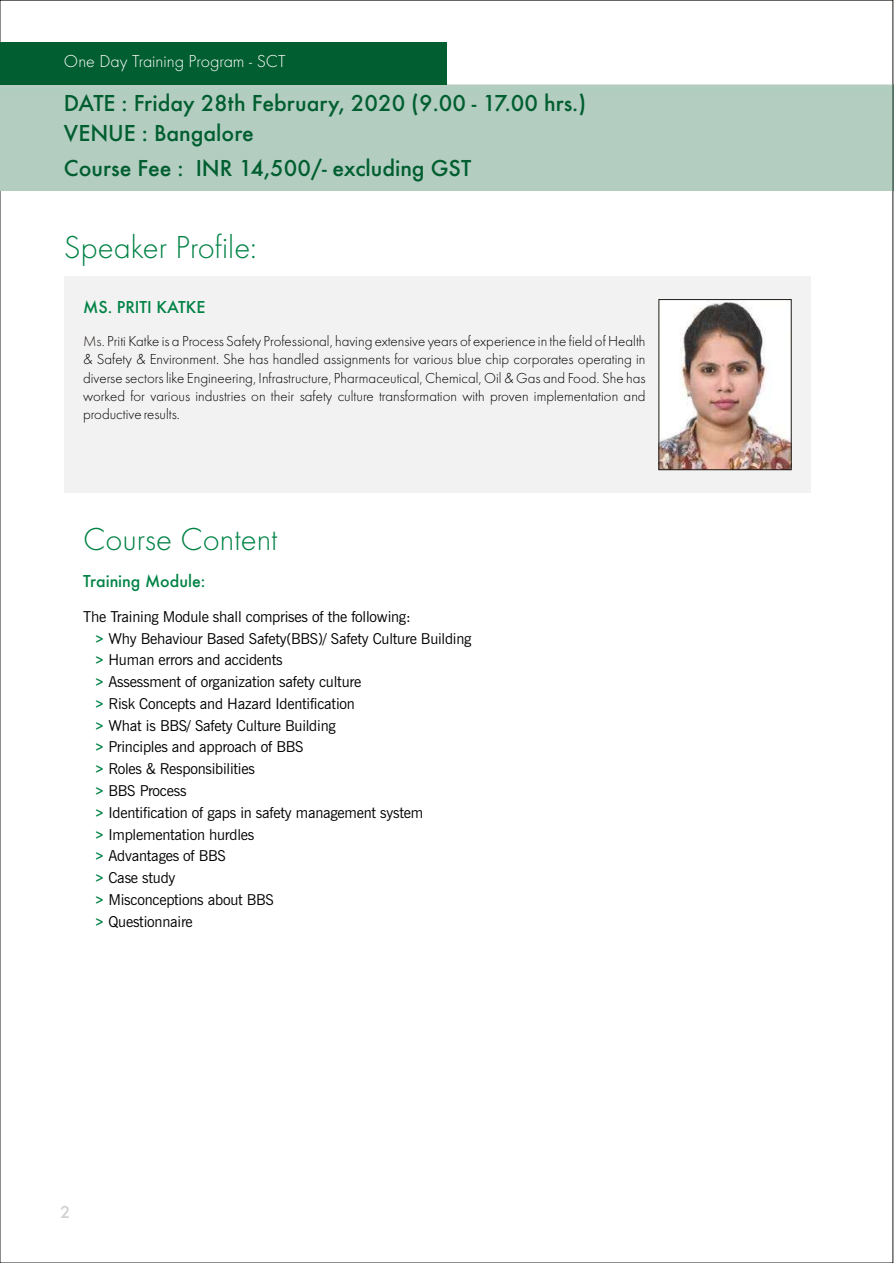
<style>
.page{position:relative;width:894px;height:1263px;background:#fff}
.page>*{position:absolute;margin:0;border:0;box-sizing:border-box;transform-origin:0 0}
.t1{font:33px "Futura T Light";color:#008245}
.t2{font:24px/35.4px "Futura T";color:#005e30}
.t3{font:18px "Futura T";color:#008245}
.t4{font:18px "Futura T Light";color:#fff}
.t5{font:18px "Futura T";color:#d1d1d1}
.t6{font:15px/21.8px "News Goth BT";letter-spacing:-.015em;color:#000}
.t7{font:15px/18px "Futura T Light";color:#000;text-align:justify}
.s1{color:#1f1a17}
.s2{font-family:"Futura T";color:#008245}
</style>
<div class="page">
<div style="left:64px;top:276px;width:746px;height:217px;background:#f2f2f2"></div>
<img style="left:661px;top:301px;width:129px;height:167px">
<div style="left:659px;top:299px;width:133px;height:171px;border:1px solid #1f1a17"></div>
<div style="left:0;top:85px;width:894px;height:106px;background:#b3cdc0"></div>
<div style="left:0;top:42px;width:447px;height:43px;background:#005e30"></div>
<p class="t4" style="left:64px;top:54px;width:223px">One Day Training Program - SCT</p>
<h2 class="t2" style="left:64px;top:87px;width:524px">DATE : Friday 28th February, 2020 (9.00 - 17.00 hrs.)</h2>
<h2 class="t2" style="left:64px;top:117px;width:409px">VENUE : Bangalore<br>Course Fee : INR 14,500/- excluding GST</h2>
<h1 class="t1" style="left:64px;top:233px;width:194px">Speaker Profile:</h1>
<p class="t3" style="left:83px;top:300px;width:124px">MS. PRITI KATKE</p>
<p class="t7" style="left:83px;top:334px;width:564px"><span class="s1">Ms.</span> Priti Katke is a Process Safety Professional, having extensive years of experience in the field of Health &amp; Safety &amp; Environment. She has handled assignments for various blue chip corporates operating in diverse sectors like Engineering, Infrastructure, Pharmaceutical, Chemical, Oil &amp; Gas and Food. She has worked for various industries on their safety culture transformation with proven implementation and productive results.</p>
<h1 class="t1" style="left:83px;top:525px;width:196px">Course Content</h1>
<p class="t3" style="left:83px;top:574px;width:124px">Training Module:</p>
<p class="t6" style="left:96px;top:607px;width:377px;text-indent:-13px">The Training Module shall comprises of the following:<br><span class="s2">&gt;</span> Why Behaviour Based Safety(BBS)/ Safety Culture Building <span class="s2">&gt;</span> Human errors and accidents<br><span class="s2">&gt;</span> Assessment of organization safety culture<br><span class="s2">&gt;</span> Risk Concepts and Hazard Identification<br><span class="s2">&gt;</span> What is BBS/ Safety Culture Building<br><span class="s2">&gt;</span> Principles and approach of BBS<br><span class="s2">&gt;</span> Roles &amp; Responsibilities<br><span class="s2">&gt;</span> BBS Process<br><span class="s2">&gt;</span> Identification of gaps in safety management system<br><span class="s2">&gt;</span> Implementation hurdles<br><span class="s2">&gt;</span> Advantages of BBS<br><span class="s2">&gt;</span> Case study<br><span class="s2">&gt;</span> Misconceptions about BBS<br><span class="s2">&gt;</span> Questionnaire</p>
<p class="t5" style="left:60px;top:1205px;width:12px">2</p>
</div>
